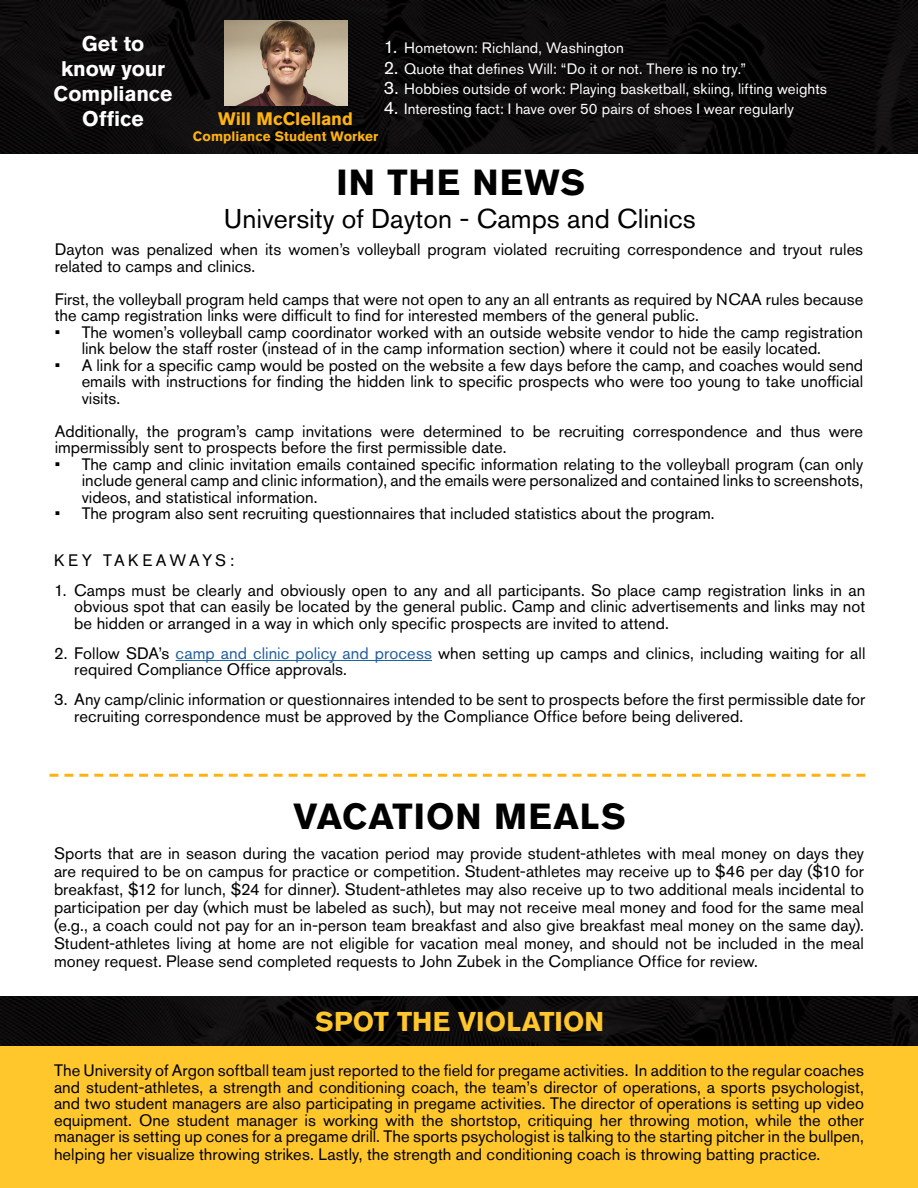
<style>
.page{position:relative;width:918px;height:1188px;background:#fff}
.page>*{position:absolute;margin:0;border:0;box-sizing:border-box;transform-origin:0 0}
.t1{font:700 36px "Akzidenz Grotesk Std";letter-spacing:.03em;color:#000}
.t2{font:27px "Akzidenz Grotesk Std";color:#000}
.t3{font:700 27px "Akzidenz Grotesk Std";letter-spacing:.005em;color:#ffc72c}
.t4{font:700 21px/25.2px "Akzidenz Grotesk Std";letter-spacing:-.005em;color:#fff;text-align:center}
.t5{font:700 18px "Akzidenz Grotesk Std";letter-spacing:-.005em;color:#ffb310}
.t6{font:16.5px/16.5px "Akzidenz Grotesk Std";color:#000}
.t7{font:16.5px "Akzidenz Grotesk Std";letter-spacing:.195em;color:#000}
.t8{font:15px "Akzidenz Grotesk Std";letter-spacing:.005em;color:#fff}
.t9{font:700 13.5px "Akzidenz Grotesk Std";letter-spacing:.005em;color:#ffb310}
.s1{font-size:18px}
.s2{color:#215e9e}
</style>
<div class="page">
<div style="left:0;top:1046px;width:918px;height:142px;background:#ffc72c"></div>
<img style="left:0;top:997px;width:918px;height:49px">
<img style="left:0;top:0;width:918px;height:153px">
<svg style="left:49px;top:774px;width:816px;height:3px"></svg>
<hr style="left:176px;top:660px;width:256px;height:1px;background:#215e9e">
<img style="left:224px;top:21px;width:123px;height:84px">
<p class="t4" style="left:54px;top:31px;width:120px">Get to know your<br>Compliance<br>Office</p>
<p class="t8" style="left:384px;top:39px;width:242px"><span class="s1">1.</span> Hometown: Richland, Washington</p>
<p class="t8" style="left:384px;top:60px;width:364px"><span class="s1">2.</span> Quote that defines Will: “Do it or not. There is no try.”</p>
<p class="t8" style="left:384px;top:80px;width:445px"><span class="s1">3.</span> Hobbies outside of work: Playing basketball, skiing, lifting weights</p>
<p class="t8" style="left:384px;top:100px;width:412px"><span class="s1">4.</span> Interesting fact: I have over 50 pairs of shoes I wear regularly</p>
<p class="t5" style="left:218px;top:109px;width:136px">Will McClelland</p>
<p class="t9" style="left:193px;top:129px;width:187px">Compliance Student Worker</p>
<h1 class="t1" style="left:337px;top:162px;width:250px">IN THE NEWS</h1>
<h2 class="t2" style="left:224px;top:202px;width:473px">University of Dayton - Camps and Clinics</h2>
<p class="t6" style="left:55px;top:241px;width:810px">Dayton was penalized when its women’s volleyball program violated recruiting correspondence and tryout rules related to camps and clinics.</p>
<p class="t6" style="left:55px;top:291px;width:810px">First, the volleyball program held camps that were not open to any an all entrants as required by NCAA rules because the camp registration links were difficult to find for interested members of the general public.</p>
<p class="t6" style="left:82px;top:324px;width:783px;text-indent:-27px">• The women’s volleyball camp coordinator worked with an outside website vendor to hide the camp registration link below the staff roster (instead of in the camp information section) where it could not be easily located.</p>
<p class="t6" style="left:82px;top:357px;width:783px;text-align:justify;text-indent:-27px">• A link for a specific camp would be posted on the website a few days before the camp, and coaches would send emails with instructions for finding the hidden link to specific prospects who were too young to take unofficial visits.</p>
<p class="t6" style="left:55px;top:423px;width:810px">Additionally, the program’s camp invitations were determined to be recruiting correspondence and thus were impermissibly sent to prospects before the first permissible date.</p>
<p class="t6" style="left:82px;top:456px;width:783px;text-align:justify;text-indent:-27px">• The camp and clinic invitation emails contained specific information relating to the volleyball program (can only include general camp and clinic information), and the emails were personalized and contained links to screenshots, videos, and statistical information.</p>
<p class="t6" style="left:55px;top:505px;width:661px">• The program also sent recruiting questionnaires that included statistics about the program.</p>
<p class="t7" style="left:54px;top:550px;width:182px">KEY TAKEAWAYS:</p>
<p class="t6" style="left:74px;top:582px;width:793px;text-align:justify;text-indent:-20px">1. Camps must be clearly and obviously open to any and all participants. So place camp registration links in an obvious spot that can easily be located by the general public. Camp and clinic advertisements and links may not be hidden or arranged in a way in which only specific prospects are invited to attend.</p>
<p class="t6" style="left:74px;top:645px;width:793px;text-indent:-20px">2. Follow SDA’s <span class="s2">camp and clinic policy and process</span> when setting up camps and clinics, including waiting for all required Compliance Office approvals.</p>
<p class="t6" style="left:74px;top:691px;width:793px;text-indent:-20px">3. Any camp/clinic information or questionnaires intended to be sent to prospects before the first permissible date for recruiting correspondence must be approved by the Compliance Office before being delivered.</p>
<h1 class="t1" style="left:294px;top:796px;width:334px">VACATION MEALS</h1>
<p class="t6" style="left:54px;top:844px;width:812px;line-height:18px;text-align:justify">Sports that are in season during the vacation period may provide student-athletes with meal money on days they are required to be on campus for practice or competition. Student-athletes may receive up to $46 per day ($10 for breakfast, $12 for lunch, $24 for dinner). Student-athletes may also receive up to two additional meals incidental to participation per day (which must be labeled as such), but may not receive meal money and food for the same meal (e.g., a coach could not pay for an in-person team breakfast and also give breakfast meal money on the same day).<br>Student-athletes living at home are not eligible for vacation meal money, and should not be included in the meal money request. Please send completed requests to John Zubek in the Compliance Office for review.</p>
<h2 class="t3" style="left:315px;top:1006px;width:291px">SPOT THE VIOLATION</h2>
<p class="t6" style="left:54px;top:1062px;width:812px;text-align:justify">The University of Argon softball team just reported to the field for pregame activities. In addition to the regular coaches and student-athletes, a strength and conditioning coach, the team’s director of operations, a sports psychologist, and two student managers are also participating in pregame activities. The director of operations is setting up video equipment. One student manager is working with the shortstop, critiquing her throwing motion, while the other manager is setting up cones for a pregame drill. The sports psychologist is talking to the starting pitcher in the bullpen,</p>
<p class="t6" style="left:54px;top:1146px;width:768px">helping her visualize throwing strikes. Lastly, the strength and conditioning coach is throwing batting practice.</p>
</div>
